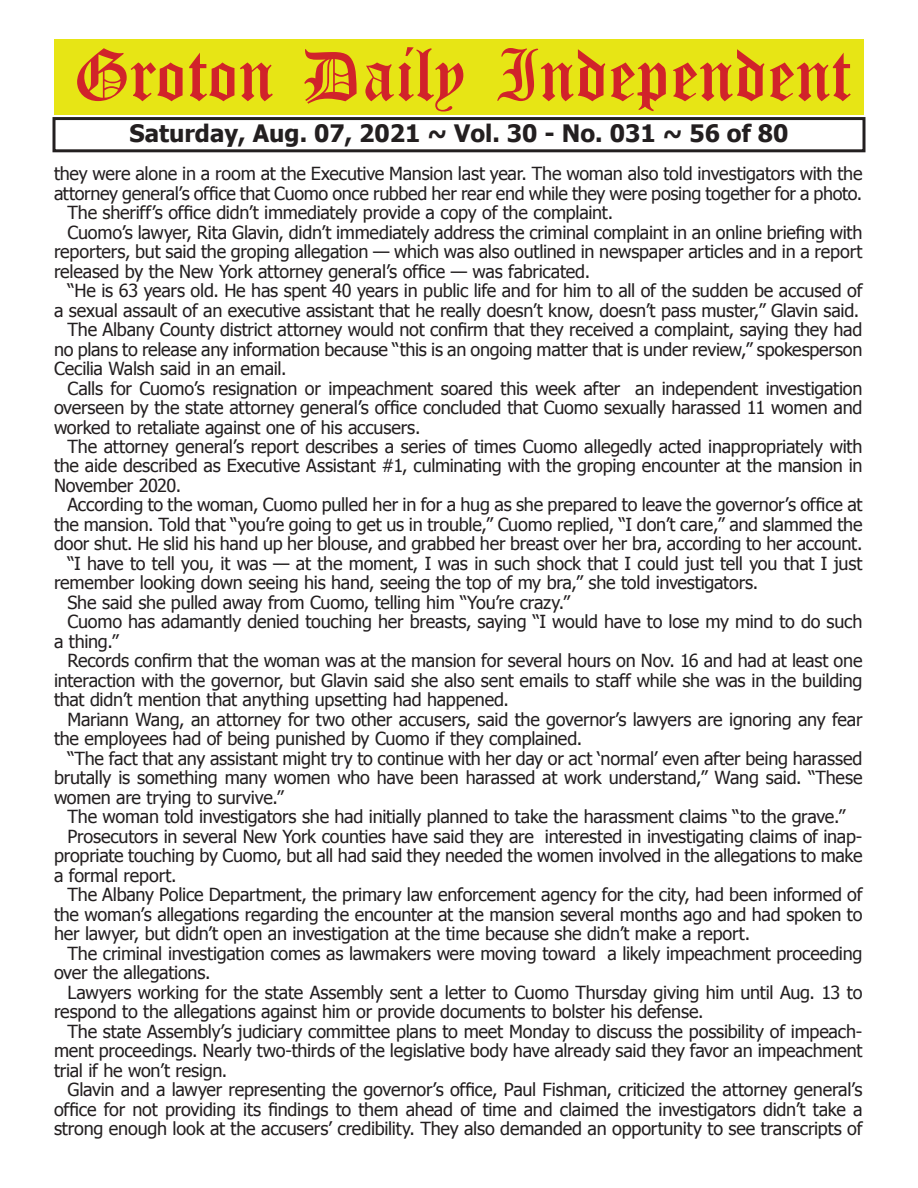
<style>
.page{position:relative;width:918px;height:1188px;background:#fff}
.page>*{position:absolute;margin:0;border:0;box-sizing:border-box;transform-origin:0 0}
.t1{font:54px "Old English Five";color:#d1232a}
.t2{font:700 24px "Tahoma";color:#231f20}
.t3{font:18px "Tahoma";letter-spacing:-.015em;color:#231f20}
</style>
<div class="page">
<div style="left:52px;top:117px;width:814px;height:35px;border:3px solid #231f20"></div>
<div style="left:54px;top:40px;width:810px;height:75px;background:#e7e515"></div>
<h1 class="t1" style="left:73px;top:50px;width:779px">Groton Daily Independent</h1>
<h2 class="t2" style="left:130px;top:116px;width:660px">Saturday, Aug. 07, 2021 ~ Vol. 30 - No. 031 ~ 56 of 80</h2>
<p class="t3" style="left:54px;top:161px;width:810px">they were alone in a room at the Executive Mansion last year. The woman also told investigators with the</p>
<p class="t3" style="left:54px;top:181px;width:810px">attorney general’s office that Cuomo once rubbed her rear end while they were posing together for a photo.</p>
<p class="t3" style="left:68px;top:200px;width:547px">The sheriff’s office didn’t immediately provide a copy of the complaint.</p>
<p class="t3" style="left:68px;top:220px;width:797px">Cuomo’s lawyer, Rita Glavin, didn’t immediately address the criminal complaint in an online briefing with</p>
<p class="t3" style="left:54px;top:239px;width:810px">reporters, but said the groping allegation — which was also outlined in newspaper articles and in a report</p>
<p class="t3" style="left:54px;top:259px;width:538px">released by the New York attorney general’s office — was fabricated.</p>
<p class="t3" style="left:68px;top:278px;width:796px">“He is 63 years old. He has spent 40 years in public life and for him to all of the sudden be accused of</p>
<p class="t3" style="left:54px;top:298px;width:807px">a sexual assault of an executive assistant that he really doesn’t know, doesn’t pass muster,” Glavin said.</p>
<p class="t3" style="left:68px;top:317px;width:796px">The Albany County district attorney would not confirm that they received a complaint, saying they had</p>
<p class="t3" style="left:54px;top:337px;width:810px">no plans to release any information because “this is an ongoing matter that is under review,” spokesperson</p>
<p class="t3" style="left:54px;top:356px;width:234px">Cecilia Walsh said in an email.</p>
<p class="t3" style="left:68px;top:376px;width:797px">Calls for Cuomo’s resignation or impeachment soared this week after an independent investigation</p>
<p class="t3" style="left:54px;top:395px;width:810px">overseen by the state attorney general’s office concluded that Cuomo sexually harassed 11 women and</p>
<p class="t3" style="left:54px;top:415px;width:368px">worked to retaliate against one of his accusers.</p>
<p class="t3" style="left:68px;top:434px;width:796px">The attorney general’s report describes a series of times Cuomo allegedly acted inappropriately with</p>
<p class="t3" style="left:54px;top:454px;width:810px">the aide described as Executive Assistant #1, culminating with the groping encounter at the mansion in</p>
<p class="t3" style="left:54px;top:473px;width:129px">November 2020.</p>
<p class="t3" style="left:68px;top:493px;width:796px">According to the woman, Cuomo pulled her in for a hug as she prepared to leave the governor’s office at</p>
<p class="t3" style="left:54px;top:512px;width:810px">the mansion. Told that “you’re going to get us in trouble,” Cuomo replied, “I don’t care,” and slammed the</p>
<p class="t3" style="left:54px;top:532px;width:810px">door shut. He slid his hand up her blouse, and grabbed her breast over her bra, according to her account.</p>
<p class="t3" style="left:68px;top:551px;width:796px">“I have to tell you, it was — at the moment, I was in such shock that I could just tell you that I just</p>
<p class="t3" style="left:54px;top:571px;width:706px">remember looking down seeing his hand, seeing the top of my bra,” she told investigators.</p>
<p class="t3" style="left:68px;top:590px;width:504px">She said she pulled away from Cuomo, telling him “You’re crazy.”</p>
<p class="t3" style="left:68px;top:610px;width:797px">Cuomo has adamantly denied touching her breasts, saying “I would have to lose my mind to do such</p>
<p class="t3" style="left:54px;top:629px;width:66px">a thing.”</p>
<p class="t3" style="left:68px;top:649px;width:796px">Records confirm that the woman was at the mansion for several hours on Nov. 16 and had at least one</p>
<p class="t3" style="left:54px;top:668px;width:810px">interaction with the governor, but Glavin said she also sent emails to staff while she was in the building</p>
<p class="t3" style="left:54px;top:688px;width:457px">that didn’t mention that anything upsetting had happened.</p>
<p class="t3" style="left:68px;top:707px;width:796px">Mariann Wang, an attorney for two other accusers, said the governor’s lawyers are ignoring any fear</p>
<p class="t3" style="left:54px;top:727px;width:530px">the employees had of being punished by Cuomo if they complained.</p>
<p class="t3" style="left:68px;top:746px;width:796px">“The fact that any assistant might try to continue with her day or act ‘normal’ even after being harassed</p>
<p class="t3" style="left:54px;top:766px;width:810px">brutally is something many women who have been harassed at work understand,” Wang said. “These</p>
<p class="t3" style="left:54px;top:785px;width:231px">women are trying to survive.”</p>
<p class="t3" style="left:68px;top:805px;width:779px">The woman told investigators she had initially planned to take the harassment claims “to the grave.”</p>
<p class="t3" style="left:68px;top:824px;width:796px">Prosecutors in several New York counties have said they are interested in investigating claims of inap-</p>
<p class="t3" style="left:54px;top:844px;width:810px">propriate touching by Cuomo, but all had said they needed the women involved in the allegations to make</p>
<p class="t3" style="left:54px;top:863px;width:124px">a formal report.</p>
<p class="t3" style="left:68px;top:883px;width:796px">The Albany Police Department, the primary law enforcement agency for the city, had been informed of</p>
<p class="t3" style="left:54px;top:902px;width:810px">the woman’s allegations regarding the encounter at the mansion several months ago and had spoken to</p>
<p class="t3" style="left:54px;top:922px;width:698px">her lawyer, but didn’t open an investigation at the time because she didn’t make a report.</p>
<p class="t3" style="left:68px;top:941px;width:796px">The criminal investigation comes as lawmakers were moving toward a likely impeachment proceeding</p>
<p class="t3" style="left:54px;top:961px;width:158px">over the allegations.</p>
<p class="t3" style="left:68px;top:980px;width:796px">Lawyers working for the state Assembly sent a letter to Cuomo Thursday giving him until Aug. 13 to</p>
<p class="t3" style="left:54px;top:1000px;width:651px">respond to the allegations against him or provide documents to bolster his defense.</p>
<p class="t3" style="left:68px;top:1019px;width:796px">The state Assembly’s judiciary committee plans to meet Monday to discuss the possibility of impeach-</p>
<p class="t3" style="left:54px;top:1039px;width:810px">ment proceedings. Nearly two-thirds of the legislative body have already said they favor an impeachment</p>
<p class="t3" style="left:54px;top:1058px;width:175px">trial if he won’t resign.</p>
<p class="t3" style="left:68px;top:1078px;width:797px">Glavin and a lawyer representing the governor’s office, Paul Fishman, criticized the attorney general’s</p>
<p class="t3" style="left:54px;top:1097px;width:810px">office for not providing its findings to them ahead of time and claimed the investigators didn’t take a</p>
<p class="t3" style="left:54px;top:1117px;width:810px">strong enough look at the accusers’ credibility. They also demanded an opportunity to see transcripts of</p>
</div>
